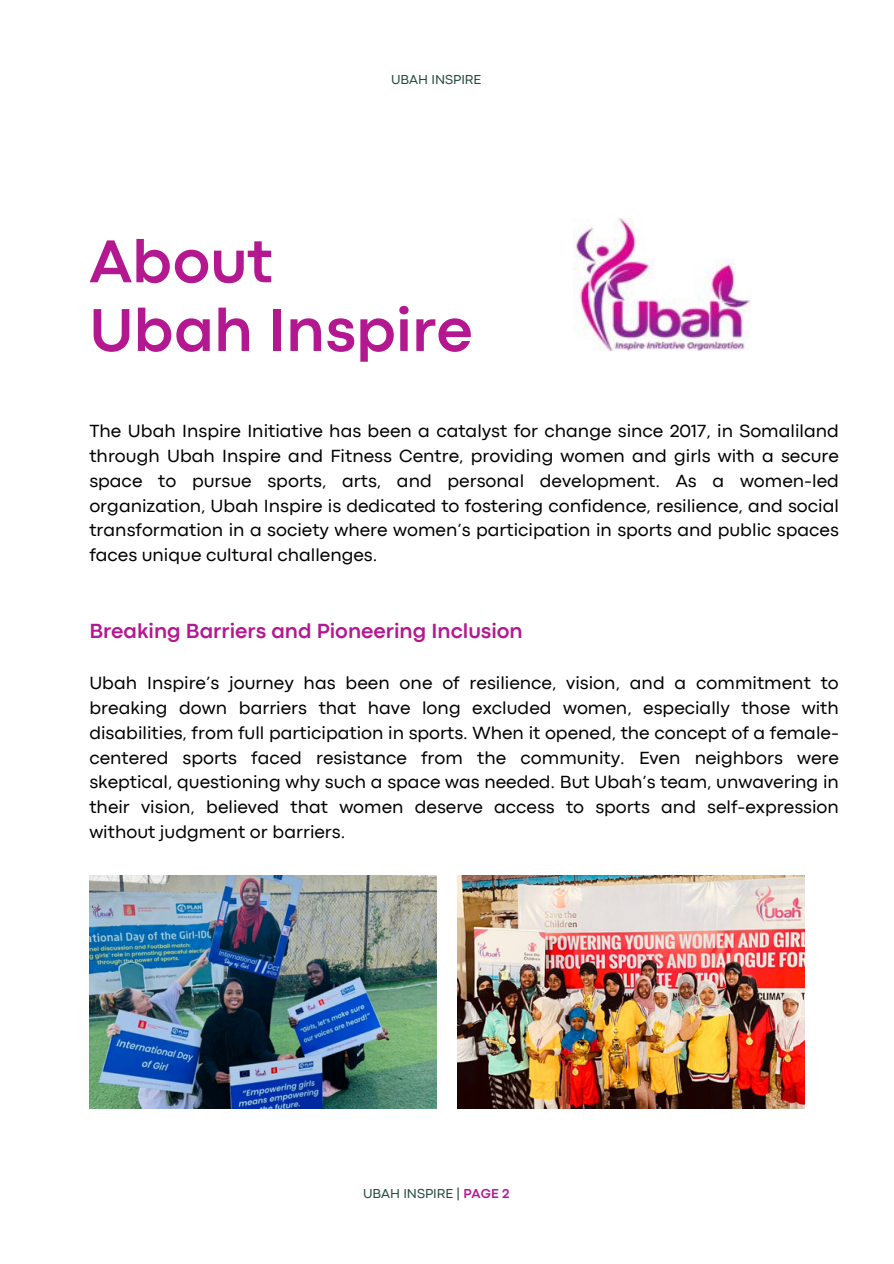
<style>
.page{position:relative;width:894px;height:1264px;background:#fff}
.page>*{position:absolute;margin:0;border:0;box-sizing:border-box;transform-origin:0 0}
.t1{font:700 63px/68.7px "Codec Pro";color:#b41890}
.t2{font:700 21.3px "Codec Pro";color:#b41890}
.t3{font:18.3px/24.8px "Codec Pro";color:#000001;text-align:justify}
.t4{font:13.5px "Codec Pro";color:#20493c}
.s1{font-weight:700;color:#b41890}
</style>
<div class="page">
<img style="left:573px;top:218px;width:177px;height:133px">
<img style="left:89px;top:875px;width:347px;height:233px">
<img style="left:457px;top:875px;width:347px;height:233px">
<h2 class="t4" style="left:391px;top:75px;width:92px">UBAH INSPIRE</h2>
<p class="t1" style="left:89px;top:232px;width:384px">About<br>Ubah Inspire</p>
<h1 class="t3" style="left:89px;top:420px;width:750px">The Ubah Inspire Initiative has been a catalyst for change since 2017, in Somaliland through Ubah Inspire and Fitness Centre, providing women and girls with a secure space to pursue sports, arts, and personal development. As a women-led organization, Ubah Inspire is dedicated to fostering confidence, resilience, and social transformation in a society where women’s participation in sports and public spaces faces unique cultural challenges.</h1>
<p class="t2" style="left:89px;top:623px;width:435px">Breaking Barriers and Pioneering Inclusion</p>
<h3 class="t3" style="left:89px;top:672px;width:750px">Ubah Inspire’s journey has been one of resilience, vision, and a commitment to breaking down barriers that have long excluded women, especially those with disabilities, from full participation in sports. When it opened, the concept of a female&shy;centered sports faced resistance from the community. Even neighbors were skeptical, questioning why such a space was needed. But Ubah’s team, unwavering in their vision, believed that women deserve access to sports and self-expression without judgment or barriers.</h3>
<h3 class="t4" style="left:363px;top:1188px;width:148px">UBAH INSPIRE | <span class="s1">PAGE 2</span></h3>
</div>
